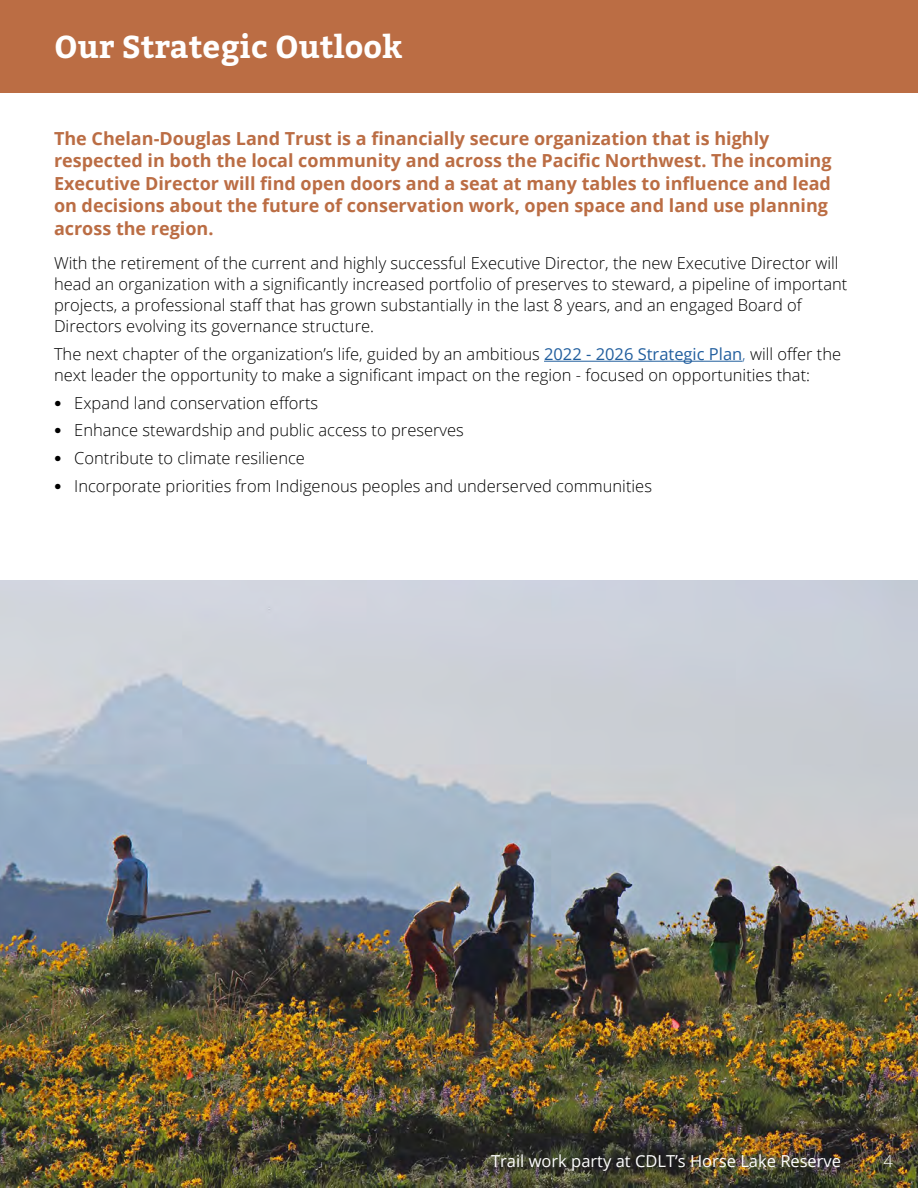
<style>
.page{position:relative;width:918px;height:1188px;background:#fff}
.page>*{position:absolute;margin:0;border:0;box-sizing:border-box;transform-origin:0 0}
.t1{font:700 31.5px "Bitter";color:#fff}
.t2{font:700 18px/22.5px "Open Sans";color:#bb6d44}
.t3{font:300 16.5px/21px "Open Sans";color:#000}
.t4{font:16.5px "Open Sans";color:#fff}
.t5{font:300 16.5px "Open Sans";color:#fff}
.s1{font-weight:400;color:#215e9e}
.s2{color:#215e9e}
.s3{font-family:"Helvetica";font-size:15px}
</style>
<div class="page">
<img style="left:0;top:581px;width:918px;height:607px">
<div style="left:0;top:0;width:918px;height:92px;background:#bb6d44"></div>
<hr style="left:544px;top:361px;width:198px;height:1px;background:#215e9e">
<h1 class="t1" style="left:54px;top:27px;width:350px">Our Strategic Outlook</h1>
<p class="t2" style="left:54px;top:126px;width:779px">The Chelan-Douglas Land Trust is a financially secure organization that is highly respected in both the local community and across the Pacific Northwest. The incoming Executive Director will find open doors and a seat at many tables to influence and lead on decisions about the future of conservation work, open space and land use planning across the region.</p>
<p class="t3" style="left:54px;top:252px;width:795px">With the retirement of the current and highly successful Executive Director, the new Executive Director will head an organization with a significantly increased portfolio of preserves to steward, a pipeline of important projects, a professional staff that has grown substantially in the last 8 years, and an engaged Board of Directors evolving its governance structure.</p>
<p class="t3" style="left:54px;top:343px;width:789px">The next chapter of the organization’s life, guided by an ambitious <span class="s1">2022 - 2026 Strategic Plan</span><span class="s2">,</span> will offer the next leader the opportunity to make a significant impact on the region - focused on opportunities that:</p>
<p class="t3" style="left:54px;top:392px;width:266px"><span class="s3">•</span> Expand land conservation efforts</p>
<p class="t3" style="left:54px;top:420px;width:411px"><span class="s3">•</span> Enhance stewardship and public access to preserves</p>
<p class="t3" style="left:54px;top:447px;width:253px"><span class="s3">•</span> Contribute to climate resilience</p>
<p class="t3" style="left:54px;top:475px;width:600px"><span class="s3">•</span> Incorporate priorities from Indigenous peoples and underserved communities</p>
<p class="t4" style="left:491px;top:1150px;width:352px">Trail work party at CDLT’s Horse Lake Reserve</p>
<p class="t5" style="left:883px;top:1150px;width:11px">4</p>
</div>
